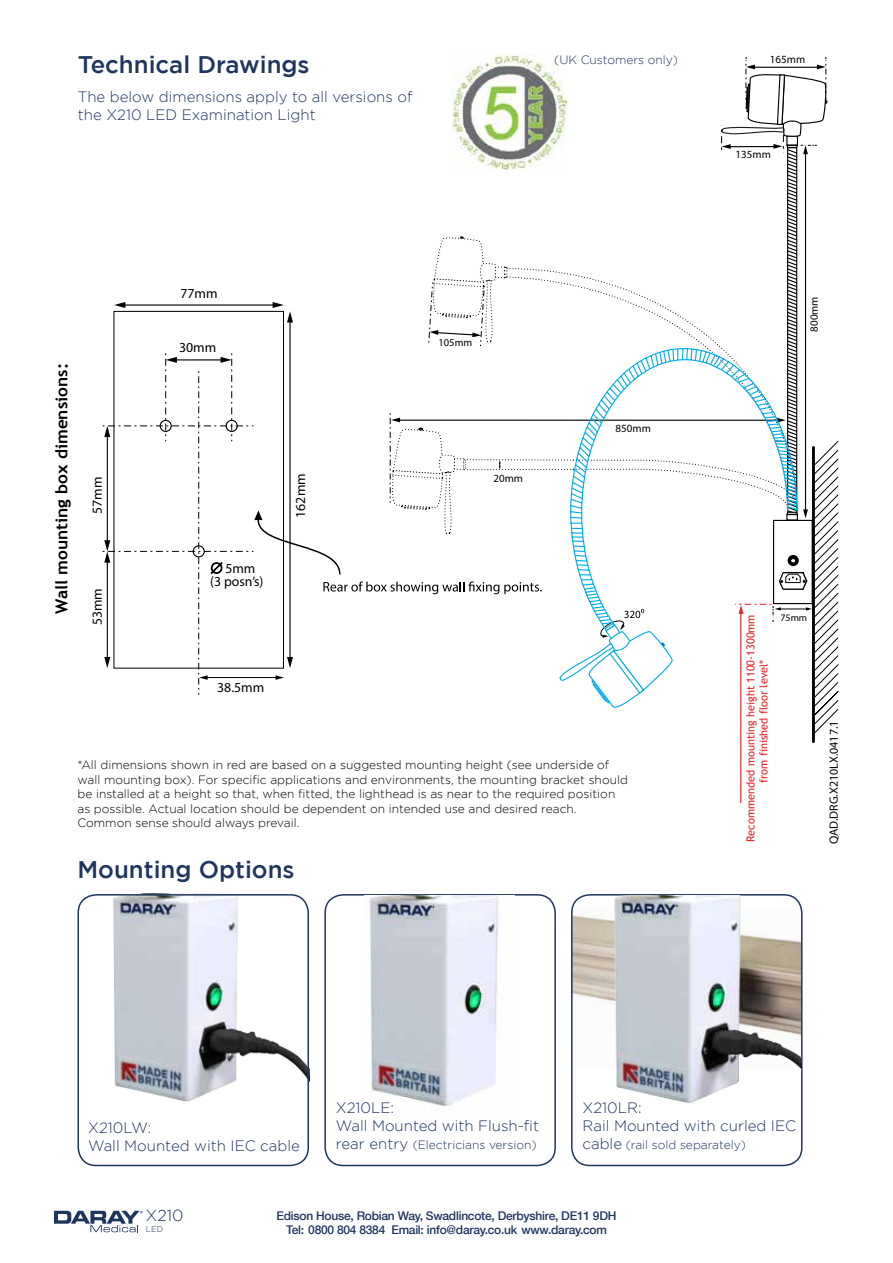
<style>
.page{position:relative;width:893px;height:1263px;background:#fff}
.page>*{position:absolute;margin:0;border:0;box-sizing:border-box;transform-origin:0 0}
.t1{font:500 24px "Gotham";color:#1f355e}
.t2{font:700 16.5px "Trebuchet MS";color:#000;scale:1.04 1}
.t3{font:300 16.05px "Gotham";color:#1f355e}
.t4{font:300 15px/18px "Gotham";color:#1f355e}
.t5{font:13.8px/13.4px "Myriad Pro";color:#000;text-align:center}
.t6{font:300 12px/14.4px "Gotham";color:#000}
.t7{font:500 12px/13.5px "Helvetica Neue";letter-spacing:-.02em;color:#1f355e;text-align:center}
.t8{font:300 12px "Gotham";color:#1f355e}
.t9{font:12px "Myriad Pro";color:#000}
.t10{font:10.95px "Trebuchet MS";color:#ed1d24}
.t11{font:10.95px "Myriad Pro";color:#000}
.t12{font:10.5px "Myriad Pro";color:#000}
.t13{font:9.9px "Myriad Pro";color:#000}
.t14{font:300 8.4px "Gotham";color:#1f355e}
.s1{font-size:15px}
</style>
<div class="page">
<svg style="left:54px;top:1211px;width:89px;height:21px"></svg>
<img style="left:105px;top:894px;width:204px;height:273px">
<div style="left:77px;top:894px;width:232px;height:272px;border:2px solid #1f355e;border-radius:18px"></div>
<img style="left:474px;top:54px;width:63px;height:3px">
<hr style="left:740px;top:612px;width:1px;height:191px;background:#ed1d24">
<hr style="left:812px;top:447px;width:3px;height:295px;background:#000">
<svg style="left:103px;top:57px;width:736px;height:676px"></svg>
<div style="left:324px;top:894px;width:232px;height:272px;border:2px solid #1f355e;border-radius:18px"></div>
<img style="left:364px;top:896px;width:150px;height:214px">
<div style="left:571px;top:894px;width:231px;height:272px;border:2px solid #1f355e;border-radius:18px"></div>
<img style="left:611px;top:896px;width:191px;height:254px">
<h1 class="t1" style="left:78px;top:51px;width:233px">Technical Drawings</h1>
<p class="t4" style="left:78px;top:88px;width:336px">The below dimensions apply to all versions of the X210 LED Examination Light</p>
<p class="t8" style="left:554px;top:53px;width:125px">(UK Customers only)</p>
<h2 class="t2" style="left:51px;top:614px;width:243px;rotate:-90deg">Wall mounting box dimensions:</h2>
<p class="t5" style="left:90px;top:514px;width:39px;rotate:-90deg">57mm</p>
<p class="t5" style="left:90px;top:625px;width:39px;rotate:-90deg">53mm</p>
<p class="t5" style="left:180px;top:287px;width:39px">77mm</p>
<p class="t5" style="left:179px;top:340px;width:39px">30mm</p>
<p class="t5" style="left:210px;top:561px;width:55px">5mm<br>(3 posn’s)</p>
<p class="t5" style="left:294px;top:518px;width:46px;rotate:-90deg">162mm</p>
<p class="t5" style="left:217px;top:681px;width:49px">38.5mm</p>
<p class="t12" style="left:438px;top:336px;width:35px">105mm</p>
<p class="t11" style="left:493px;top:471px;width:31px">20mm</p>
<p class="t11" style="left:616px;top:422px;width:37px">850mm</p>
<p class="t6" style="left:77px;top:758px;width:552px">*All dimensions shown in red are based on a suggested mounting height (see underside of wall mounting box). For specific applications and environments, the mounting bracket should be installed at a height so that, when fitted, the lighthead is as near to the required position as possible. Actual location should be dependent on intended use and desired reach.<br>Common sense should always prevail.</p>
<h1 class="t1" style="left:77px;top:856px;width:219px">Mounting Options</h1>
<p class="t11" style="left:770px;top:52px;width:37px">165mm</p>
<p class="t11" style="left:736px;top:148px;width:37px">135mm</p>
<p class="t11" style="left:807px;top:332px;width:37px;rotate:-90deg">800mm</p>
<p class="t10" style="left:744px;top:841px;width:228px;rotate:-90deg">Recommended mounting height 1100-1300mm</p>
<p class="t10" style="left:757px;top:783px;width:125px;rotate:-90deg">from finished floor level*</p>
<p class="t13" style="left:780px;top:612px;width:28px">75mm</p>
<p class="t9" style="left:826px;top:844px;width:125px;rotate:-90deg">QAD.DRG.X210LX.0417.1</p>
<p class="t4" style="left:88px;top:1118px;width:213px">X210LW:<br>Wall Mounted with IEC cable</p>
<p class="t4" style="left:336px;top:1099px;width:205px">X210LE:<br>Wall Mounted with Flush-fit</p>
<p class="t8" style="left:336px;top:1138px;width:202px"><span class="s1">rear entry</span> (Electricians version)</p>
<p class="t4" style="left:583px;top:1099px;width:215px">X210LR:<br>Rail Mounted with curled IEC</p>
<p class="t8" style="left:583px;top:1138px;width:165px"><span class="s1">cable</span> (rail sold separately)</p>
<h3 class="t3" style="left:146px;top:1206px;width:39px">X210</h3>
<p class="t14" style="left:146px;top:1225px;width:19px">LED</p>
<p class="t7" style="left:276px;top:1209px;width:342px">Edison House, Robian Way, Swadlincote, Derbyshire, DE11 9DH<br>Tel: 0800 804 8384 Email: info@daray.co.uk www.daray.com</p>
</div>
